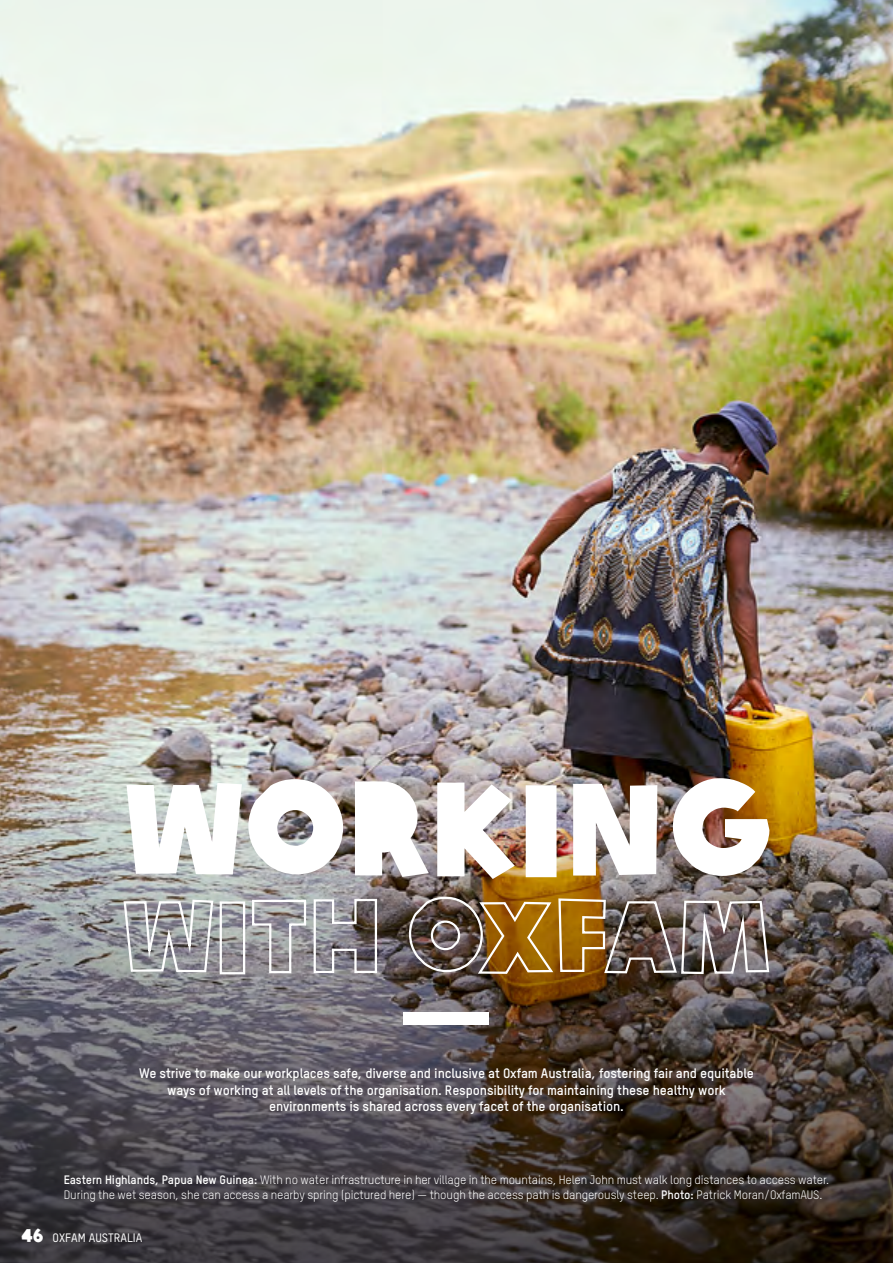
<style>
.page{position:relative;width:893px;height:1263px;background:#fff}
.page>*{position:absolute;margin:0;border:0;box-sizing:border-box;transform-origin:0 0}
.t1{font:700 13.5px/16.5px "Oxfam TSTARPRO";letter-spacing:-.01em;color:#fff;text-align:center}
.t2{font:12px/15px "Oxfam TSTARPRO";letter-spacing:-.01em;color:#fff}
.t3{font:500 12px "Oxfam TSTARPRO";color:#fff}
.s1{font-weight:700}
.s2{font-family:"Oxfam Global Headline";font-weight:400;font-size:18px}
</style>
<div class="page">
<img style="left:0;top:0;width:893px;height:646px">
<img style="left:0;top:646px;width:893px;height:111px">
<img style="left:0;top:757px;width:893px;height:506px">
<div style="left:404px;top:1012px;width:85px;height:13px;background:#fff"></div>
<img style="left:122px;top:895px;width:648px;height:80px">
<img style="left:126px;top:778px;width:643px;height:101px">
<p class="t1" style="left:139px;top:1065px;width:616px">We strive to make our workplaces safe, diverse and inclusive at Oxfam Australia, fostering fair and equitable ways of working at all levels of the organisation. Responsibility for maintaining these healthy work environments is shared across every facet of the organisation.</p>
<p class="t2" style="left:64px;top:1172px;width:767px"><span class="s1">Eastern Highlands, Papua New Guinea:</span> With no water infrastructure in her village in the mountains, Helen John must walk long distances to access water.<br>During the wet season, she can access a nearby spring (pictured here) — though the access path is dangerously steep. <span class="s1">Photo:</span> Patrick Moran/OxfamAUS.</p>
<p class="t3" style="left:21px;top:1230px;width:123px"><span class="s2">46</span> OXFAM AUSTRALIA</p>
</div>
